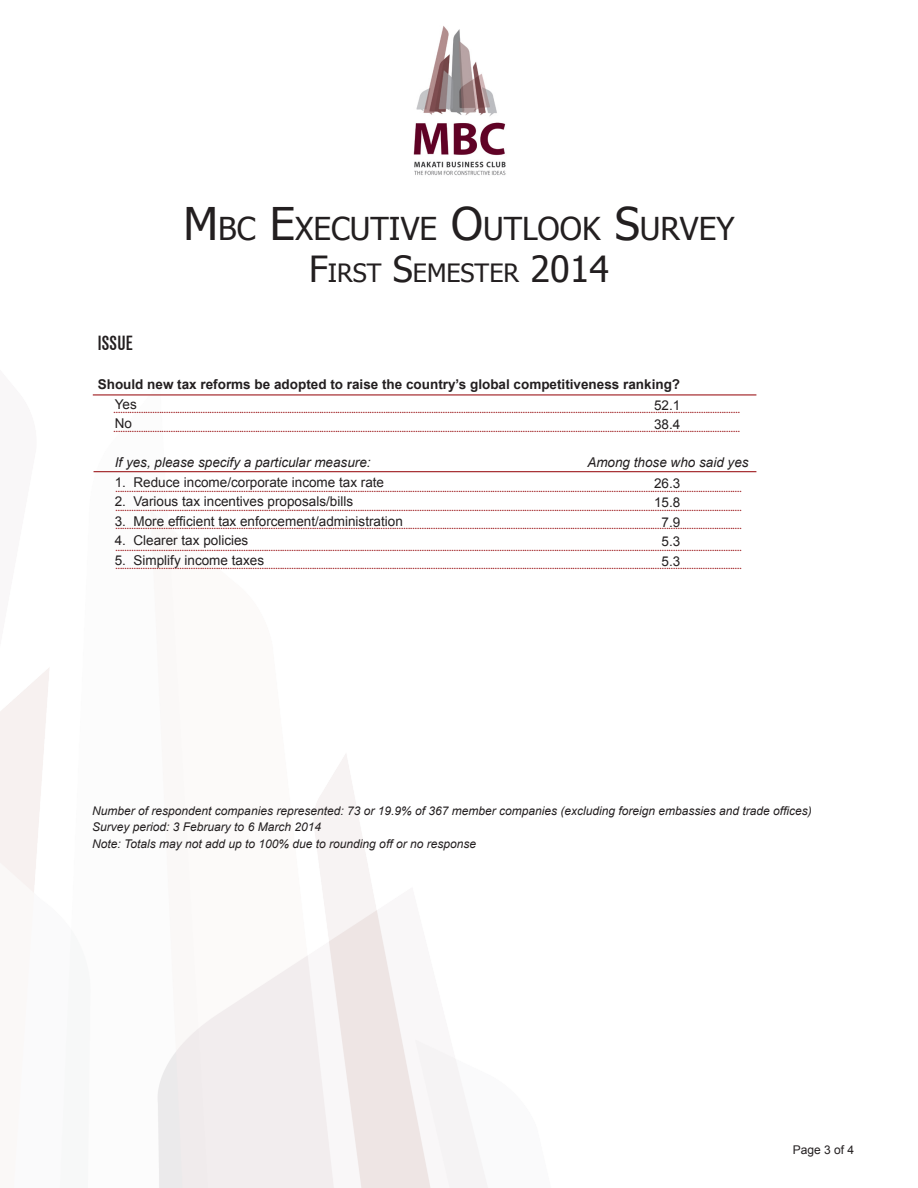
<style>
.page{position:relative;width:918px;height:1188px;background:#fff}
.page>*{position:absolute;margin:0;border:0;box-sizing:border-box;transform-origin:0 0}
.t1{font:36px "Tahoma";color:#231f20}
.t2{font:31.5px "Tahoma";color:#231f20}
.t3{font:25.2px "Tahoma";color:#231f20}
.t4{font:18px "Simple Type Regular SWFTE";color:#231f20}
.t5{font:13.5px "Arial";color:#231f20}
.t6{font:700 13.5px "Arial";color:#231f20}
.t7{font:italic 13.5px "Arial";color:#231f20}
.t8{font:italic 12px "Arial";color:#231f20}
.t9{font:12px "Arial";color:#231f20}
.t10{font:700 9px "Minion Pro";color:#9e1c1f}
.s1{font-size:45px}
.s2{font-size:36px}
.s3{font-size:25.2px}
</style>
<div class="page">
<img style="left:413px;top:26px;width:93px;height:149px">
<hr style="left:94px;top:471px;width:662px;height:1px;background:#9e1c1f">
<hr style="left:93px;top:394px;width:663px;height:1px;background:#9e1c1f">
<p class="t2" style="left:183px;top:208px;width:553px"><span class="s1">M</span>BC <span class="s1">E</span>XECUTIVE <span class="s1">O</span>UTLOO K <span class="s1">S</span>URVEY</p>
<p class="t3" style="left:309px;top:256px;width:120px"><span class="s2">F</span>IRST <span class="s2">S</span>EMES</p>
<p class="t1" style="left:475px;top:245px;width:136px"><span class="s3">TER</span> 2014</p>
<p class="t4" style="left:98px;top:332px;width:37px">ISSUE</p>
<p class="t6" style="left:98px;top:376px;width:584px">Should new tax reforms be adopted to raise the country’s global competitiveness ranking?</p>
<p class="t5" style="left:115px;top:395px;width:24px">Yes</p>
<p class="t5" style="left:115px;top:415px;width:19px">No</p>
<p class="t7" style="left:115px;top:454px;width:257px">If yes, please specify a particular measure:</p>
<p class="t5" style="left:115px;top:473px;width:271px">1. Reduce income/corporate income tax rate</p>
<p class="t5" style="left:115px;top:493px;width:240px">2. Various tax incentives proposals/bills</p>
<p class="t5" style="left:115px;top:512px;width:290px">3. More efficient tax enforcement/administration</p>
<p class="t5" style="left:115px;top:532px;width:135px">4. Clearer tax policies</p>
<p class="t5" style="left:115px;top:551px;width:151px">5. Simplify income taxes</p>
<p class="t5" style="left:654px;top:396px;width:28px">52.1</p>
<p class="t5" style="left:654px;top:416px;width:28px">38.4</p>
<p class="t10" style="left:114px;top:404px;width:628px">..................................................................................................................................................................................................................................................................................</p>
<p class="t10" style="left:114px;top:423px;width:628px">..................................................................................................................................................................................................................................................................................</p>
<p class="t7" style="left:587px;top:454px;width:163px">Among those who said yes</p>
<p class="t5" style="left:654px;top:474px;width:28px">26.3</p>
<p class="t5" style="left:654px;top:494px;width:28px">15.8</p>
<p class="t5" style="left:662px;top:513px;width:20px">7.9</p>
<p class="t5" style="left:662px;top:533px;width:20px">5.3</p>
<p class="t5" style="left:662px;top:552px;width:20px">5.3</p>
<p class="t10" style="left:115px;top:482px;width:628px">..................................................................................................................................................................................................................................................................................</p>
<p class="t10" style="left:115px;top:502px;width:628px">..................................................................................................................................................................................................................................................................................</p>
<p class="t10" style="left:115px;top:520px;width:628px">..................................................................................................................................................................................................................................................................................</p>
<p class="t10" style="left:115px;top:542px;width:628px">..................................................................................................................................................................................................................................................................................</p>
<p class="t10" style="left:115px;top:560px;width:628px">..................................................................................................................................................................................................................................................................................</p>
<p class="t8" style="left:92px;top:803px;width:721px">Number of respondent companies represented: 73 or 19.9% of 367 member companies (excluding foreign embassies and trade offices)</p>
<p class="t8" style="left:92px;top:820px;width:230px">Survey period: 3 February to 6 March 2014</p>
<p class="t8" style="left:92px;top:836px;width:385px">Note: Totals may not add up to 100% due to rounding off or no response</p>
<p class="t9" style="left:793px;top:1142px;width:63px">Page 3 of 4</p>
</div>
